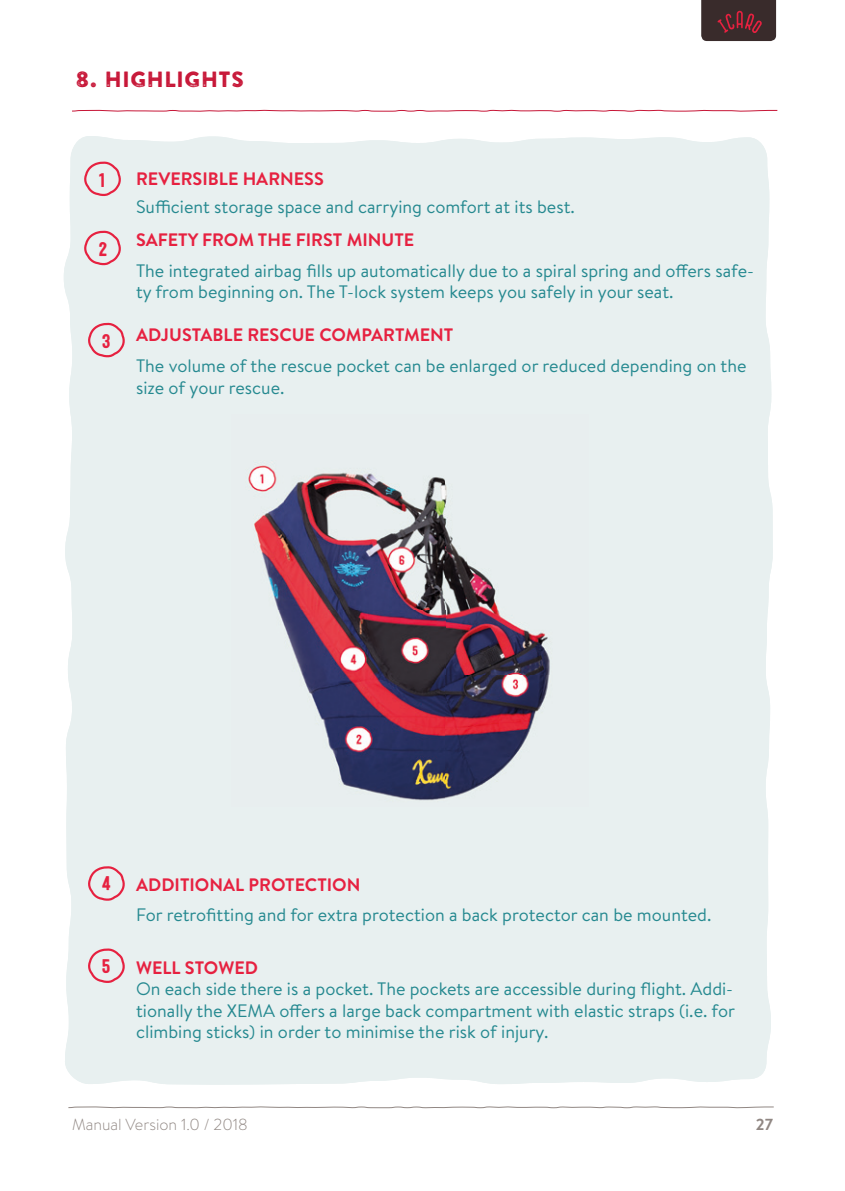
<style>
.page{position:relative;width:845px;height:1191px;background:#fff}
.page>*{position:absolute;margin:0;border:0;box-sizing:border-box;transform-origin:0 0}
.t1{font:22px "Brandon Printed One";color:#c71637}
.t2{font:19.6px "Festivo Letters No 1";color:#e62140}
.t3{font:18px/21.6px "Brandon Text";color:#258990}
.t4{font:700 18px "Brandon Text";color:#e62140}
.t5{font:300 16px "Brandon Text";color:#908783}
.t6{font:700 16px "Brandon Text";color:#908783}
</style>
<div class="page">
<svg style="left:72px;top:109px;width:706px;height:3px"></svg>
<div style="left:64px;top:136px;width:708px;height:948px;background:#e8f0f0"></div>
<svg style="left:83px;top:160px;width:39px;height:37px"></svg>
<svg style="left:83px;top:229px;width:39px;height:37px"></svg>
<svg style="left:87px;top:321px;width:39px;height:37px"></svg>
<svg style="left:87px;top:864px;width:39px;height:37px"></svg>
<svg style="left:87px;top:946px;width:39px;height:38px"></svg>
<img style="left:231px;top:414px;width:357px;height:392px">
<svg style="left:701px;top:0;width:75px;height:41px;background:#482b2e"></svg>
<svg style="left:68px;top:1106px;width:706px;height:2px"></svg>
<p class="t1" style="left:76px;top:66px;width:170px">8. HIGHLIGHTS</p>
<p class="t2" style="left:99px;top:168px;width:8px">1</p>
<p class="t2" style="left:99px;top:237px;width:10px">2</p>
<p class="t2" style="left:102px;top:329px;width:10px">3</p>
<p class="t4" style="left:136px;top:166px;width:189px">REVERSIBLE HARNESS</p>
<p class="t3" style="left:136px;top:195px;width:440px">Sufficient storage space and carrying comfort at its best.</p>
<p class="t4" style="left:136px;top:227px;width:280px">SAFETY FROM THE FIRST MINUTE</p>
<p class="t3" style="left:136px;top:259px;width:619px">The integrated airbag fills up automatically due to a spiral spring and offers safe&shy;ty from beginning on. The T-lock system keeps you safely in your seat.</p>
<p class="t4" style="left:136px;top:322px;width:319px">ADJUSTABLE RESCUE COMPARTMENT</p>
<p class="t3" style="left:136px;top:354px;width:612px">The volume of the rescue pocket can be enlarged or reduced depending on the size of your rescue.</p>
<p class="t2" style="left:102px;top:871px;width:11px">4</p>
<p class="t2" style="left:102px;top:954px;width:10px">5</p>
<p class="t4" style="left:136px;top:872px;width:226px">ADDITIONAL PROTECTION</p>
<p class="t3" style="left:136px;top:903px;width:577px">For retrofitting and for extra protection a back protector can be mounted.</p>
<p class="t4" style="left:136px;top:954px;width:123px">WELL STOWED</p>
<p class="t3" style="left:136px;top:977px;width:600px;text-align:justify">On each side there is a pocket. The pockets are accessible during flight. Addi&shy;tionally the XEMA offers a large back compartment with elastic straps (i.e. for climbing sticks) in order to minimise the risk of injury.</p>
<p class="t5" style="left:72px;top:1113px;width:177px">Manual Version 1.0 / 2018</p>
<p class="t6" style="left:756px;top:1113px;width:19px">27</p>
</div>
